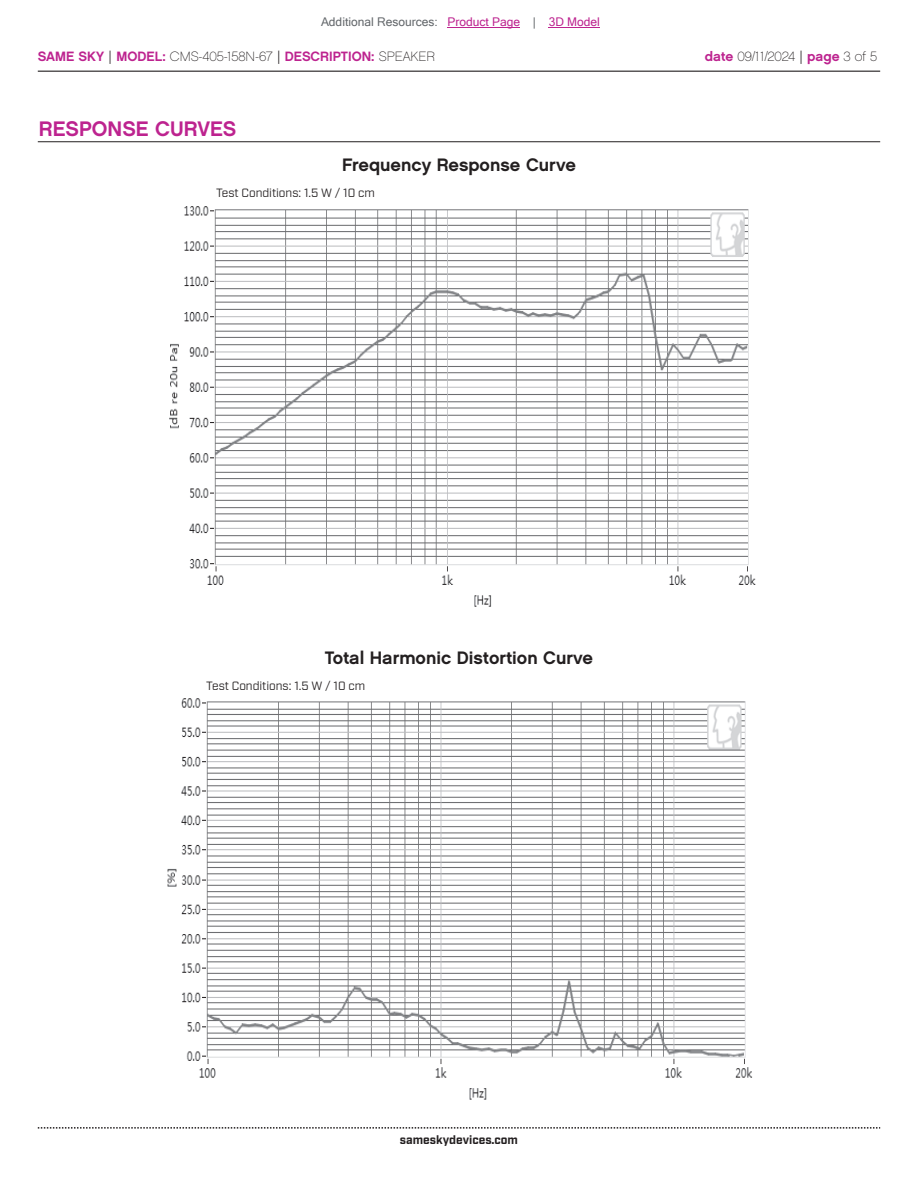
<style>
.page{position:relative;width:918px;height:1188px;background:#fff}
.page>*{position:absolute;margin:0;border:0;box-sizing:border-box;transform-origin:0 0}
.t1{font:21px "Chalet New York Nineteen Sixty";color:#bd238f}
.t2{font:18px "Chalet New York Nineteen Sixty";color:#231f20}
.t3{font:13.5px "Chalet New York Nineteen Sixty";color:#bd238f}
.t4{font:13.5px "Chalet Paris Nineteen Sixty";letter-spacing:-.005em;color:#231f20}
.t5{font:12px "Industry";color:#231f20}
.t6{font:12px "Microsoft Sans Serif";color:#63676b}
.t7{font:700 12px "Industry";color:#231f20}
.s1{color:#bd238f}
.s2{font-family:"Industry";color:#231f20}
.s3{font-family:"Chalet Paris Nineteen Sixty";color:#231f20}
.s4{font-family:"Chalet New York Nineteen Sixty";color:#bd238f}
.s5{font-family:"Industry"}
</style>
<div class="page">
<hr style="left:38px;top:71px;width:842px;height:1px;background:#231f20">
<svg style="left:38px;top:1127px;width:842px;height:2px"></svg>
<img style="left:169px;top:206px;width:587px;height:401px">
<hr style="left:38px;top:141px;width:842px;height:1px;background:#231f20">
<img style="left:167px;top:698px;width:586px;height:402px">
<hr style="left:448px;top:27px;width:72px;height:1px;background:#bd238f">
<hr style="left:549px;top:27px;width:51px;height:1px;background:#bd238f">
<p class="t6" style="left:321px;top:15px;width:280px">Additional Resources: <span class="s1">Product Page</span> | <span class="s1">3D Model</span></p>
<p class="t3" style="left:38px;top:47px;width:399px">SAME SKY <span class="s2">|</span> MODEL: <span class="s3">CMS-405-158N-67</span> <span class="s2">|</span> DESCRIPTION: <span class="s3">SPEAKER</span></p>
<p class="t4" style="left:705px;top:48px;width:174px"><span class="s4">date</span> 09/11/2024 <span class="s5">|</span> <span class="s4">page</span> 3 of 5</p>
<p class="t1" style="left:39px;top:115px;width:199px">RESPONSE CURVES</p>
<p class="t2" style="left:342px;top:153px;width:235px">Frequency Response Curve</p>
<p class="t5" style="left:216px;top:186px;width:161px">Test Conditions: 1.5 W / 10 cm</p>
<p class="t2" style="left:325px;top:646px;width:270px">Total Harmonic Distortion Curve</p>
<p class="t5" style="left:206px;top:678px;width:161px">Test Conditions: 1.5 W / 10 cm</p>
<p class="t7" style="left:400px;top:1132px;width:120px">sameskydevices.com</p>
</div>
